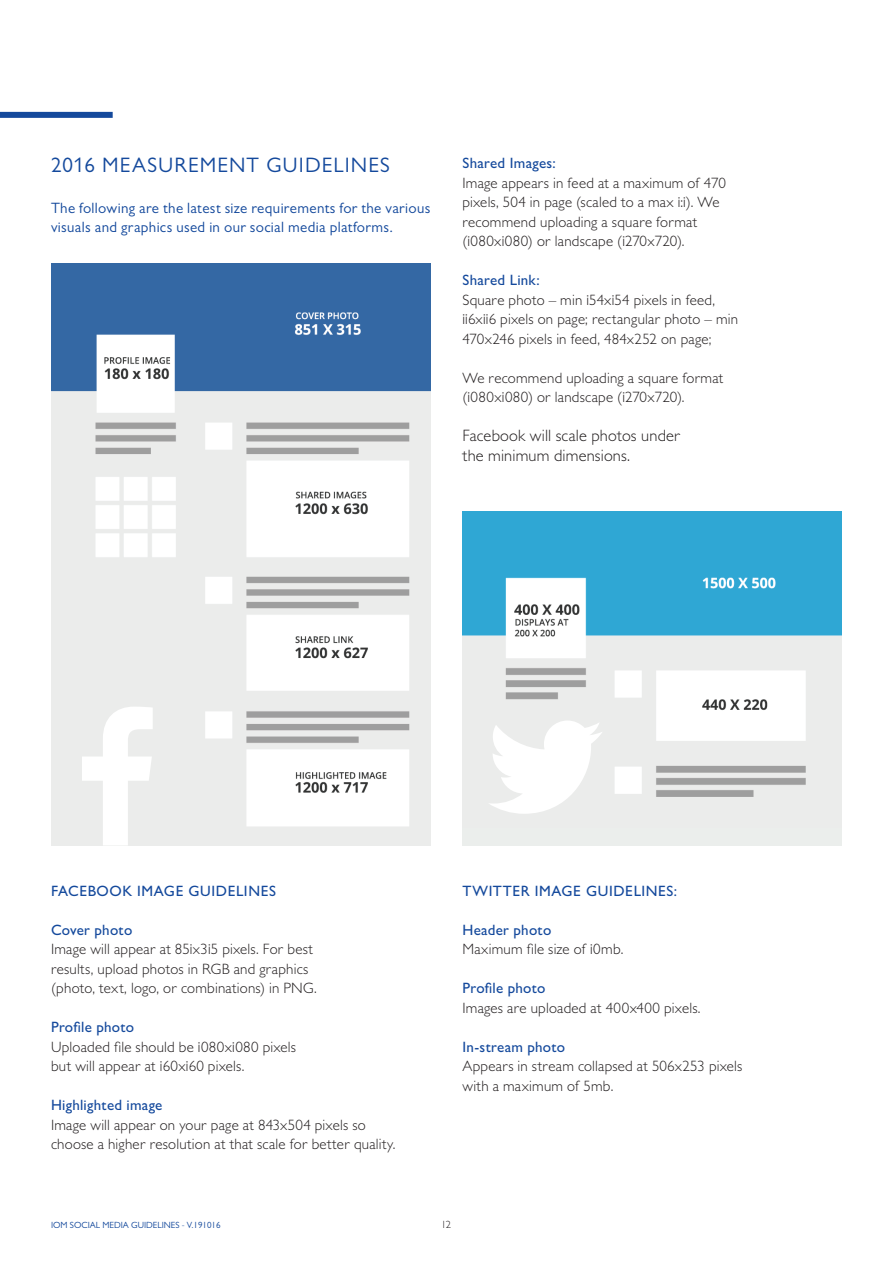
<style>
.page{position:relative;width:893px;height:1263px;background:#fff}
.page>*{position:absolute;margin:0;border:0;box-sizing:border-box;transform-origin:0 0}
.t1{font:21px "Gill Sans MT Pro";letter-spacing:.055em;color:#14499c}
.t2{font:300 16.5px/19.5px "Gill Sans MT Pro";letter-spacing:.01em;color:#231f20}
.t3{font:300 15px/19.5px "Gill Sans MT Pro";letter-spacing:.015em;color:#231f20}
.t4{font:15px/19.5px "Gill Sans MT Pro";letter-spacing:.025em;color:#14499c}
.t5{font:500 15px "Gill Sans MT Pro";letter-spacing:.02em;color:#14499c}
.t6{font:500 15px "Gill Sans MT Pro";letter-spacing:.04em;color:#14499c}
.t7{font:300 10.5px "Gill Sans MT Pro";color:#231f20}
.t8{font:9px "Gill Sans MT Pro";color:#14499c}
</style>
<div class="page">
<div style="left:462px;top:511px;width:380px;height:335px;background:#ebeeec"></div>
<img style="left:462px;top:511px;width:380px;height:286px">
<img style="left:51px;top:264px;width:380px;height:582px">
<div style="left:0;top:112px;width:113px;height:6px;background:#14499c"></div>
<svg style="left:82px;top:707px;width:71px;height:138px"></svg>
<svg style="left:488px;top:720px;width:115px;height:94px"></svg>
<h1 class="t1" style="left:51px;top:153px;width:340px">2016 MEASUREMENT GUIDELINES</h1>
<p class="t4" style="left:51px;top:198px;width:381px">The following are the latest size requirements for the various visuals and graphics used in our social media platforms.</p>
<p class="t5" style="left:462px;top:154px;width:95px">Shared Images:</p>
<p class="t3" style="left:462px;top:173px;width:265px">Image appears in feed at a maximum of 470 pixels, 504 in page (scaled to a max İ:İ). We recommend uploading a square format (İ080xİ080) or landscape (İ270x720).</p>
<p class="t5" style="left:462px;top:271px;width:79px">Shared Link:</p>
<p class="t3" style="left:462px;top:290px;width:277px">Square photo – min İ54xİ54 pixels in feed,<br>İİ6xİİ6 pixels on page; rectangular photo – min<br>470x246 pixels in feed, 484x252 on page;</p>
<p class="t3" style="left:462px;top:368px;width:263px">We recommend uploading a square format (İ080xİ080) or landscape (İ270x720).</p>
<p class="t2" style="left:462px;top:426px;width:220px">Facebook will scale photos under the minimum dimensions.</p>
<p class="t6" style="left:51px;top:881px;width:226px">FACEBOOK IMAGE GUIDELINES</p>
<p class="t5" style="left:51px;top:920px;width:83px">Cover photo</p>
<p class="t3" style="left:51px;top:939px;width:267px">Image will appear at 85İx3İ5 pixels. For best results, upload photos in RGB and graphics (photo, text, logo, or combinations) in PNG.</p>
<p class="t5" style="left:51px;top:1018px;width:85px">Profile photo</p>
<p class="t3" style="left:51px;top:1036px;width:247px">Uploaded file should be İ080xİ080 pixels but will appear at İ60xİ60 pixels.</p>
<p class="t5" style="left:51px;top:1096px;width:113px">Highlighted image</p>
<p class="t3" style="left:51px;top:1114px;width:346px">Image will appear on your page at 843x504 pixels so choose a higher resolution at that scale for better quality.</p>
<p class="t6" style="left:462px;top:882px;width:216px">TWITTER IMAGE GUIDELINES:</p>
<p class="t5" style="left:462px;top:921px;width:90px">Header photo</p>
<p class="t3" style="left:462px;top:939px;width:163px">Maximum file size of İ0mb.</p>
<p class="t5" style="left:462px;top:979px;width:85px">Profile photo</p>
<p class="t3" style="left:462px;top:998px;width:240px">Images are uploaded at 400x400 pixels.</p>
<p class="t5" style="left:462px;top:1038px;width:104px">In-stream photo</p>
<p class="t3" style="left:462px;top:1056px;width:282px">Appears in stream collapsed at 506x253 pixels with a maximum of 5mb.</p>
<p class="t8" style="left:51px;top:1219px;width:171px">IOM SOCIAL MEDIA GUIDELINES - V.191016</p>
<p class="t7" style="left:441px;top:1218px;width:11px">12</p>
</div>
